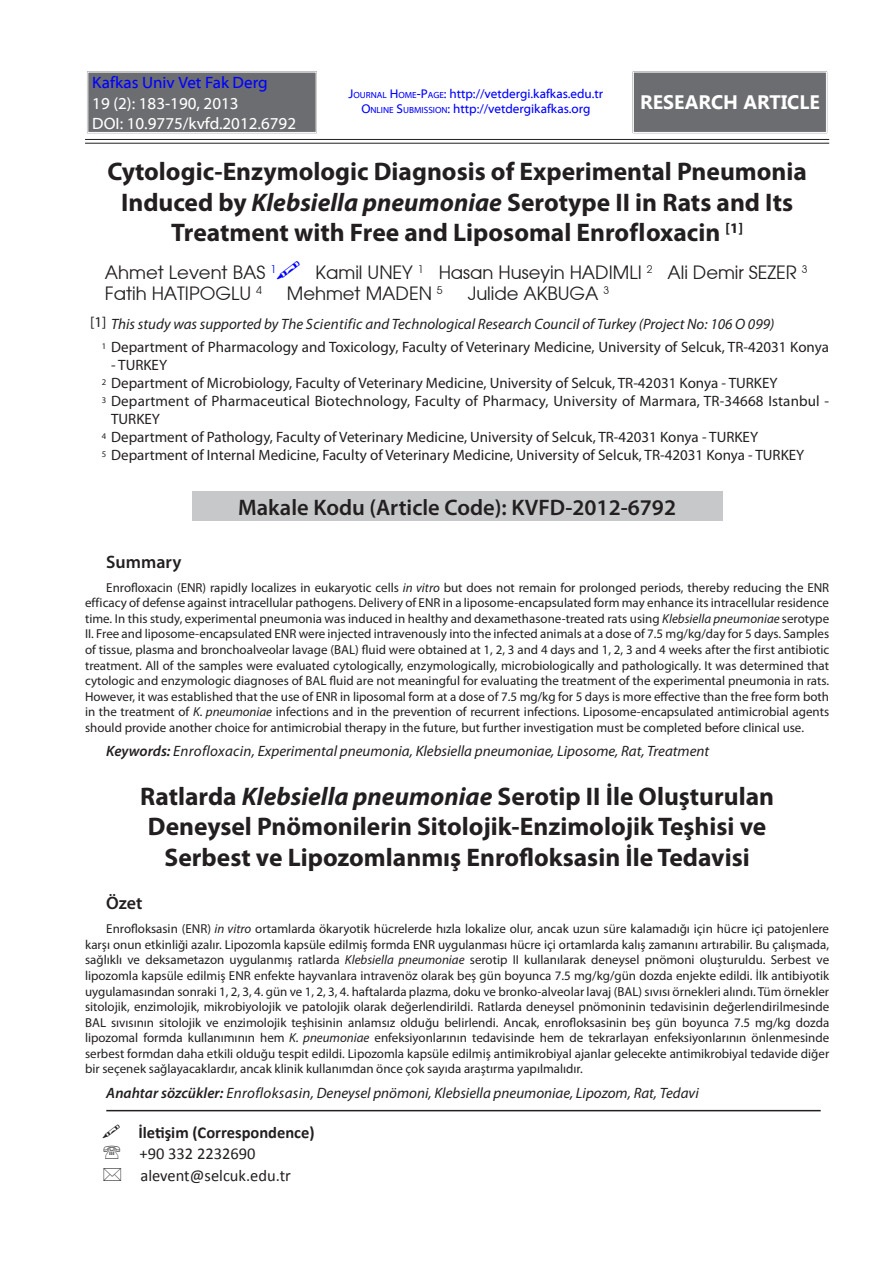
<style>
.page{position:relative;width:893px;height:1263px;background:#fff}
.page>*{position:absolute;margin:0;border:0;box-sizing:border-box;transform-origin:0 0}
.ORIJINAL_BASLIK{font:700 25.5px/30.6px "Myriad Pro";color:#231f20;text-align:center}
.t1{font:600 22.5px "Myriad Pro";color:#231f20}
.t2{font:700 19.5px "Segoe UI";color:#fff}
.t3{font:18px "TR Avalon Plain";color:#231f20}
.t4{font:600 18px "Myriad Pro";color:#231f20}
.t5{font:16.5px "Myriad Web Pro";color:#fff}
.t6{font:16.5px "Calibri";color:#231f20}
.t7{font:700 16.5px "Calibri";color:#231f20}
.t8{font:16.5px "Myriad Web Pro";color:#00f}
.t9{font:15px/18px "Myriad Pro";color:#231f20}
.t10{font:italic 15px "Myriad Pro";color:#231f20}
.SUMMARY_PARAGRAF{font:12.9px/15.6px "Myriad Pro";color:#231f20;text-align:justify}
.t11{font:12.75px "Myriad Web Pro";color:#00f}
.t12{font:8.7px "Myriad Pro";color:#231f20}
.s1{font-style:inherit}
.s2{font-size:8.85px}
.s3{font-style:italic}
.s4{font-weight:600}
</style>
<div class="page">
<div style="left:192px;top:491px;width:530px;height:30px;background:#c7c8ca"></div>
<hr style="left:106px;top:1110px;width:715px;height:1px;background:#231f20">
<div style="left:635px;top:74px;width:190px;height:57px;background:#6c6d70"></div>
<div style="left:632px;top:70px;width:196px;height:64px;border:1px solid #fff"></div>
<div style="left:633px;top:72px;width:194px;height:61px;border:1px solid #fff"></div>
<hr style="left:85px;top:139px;width:744px;height:1px;background:#231f20">
<hr style="left:85px;top:143px;width:744px;height:1px;background:#231f20">
<div style="left:90px;top:74px;width:224px;height:57px;background:#6c6d70"></div>
<div style="left:86px;top:70px;width:232px;height:64px;border:1px solid #fff"></div>
<div style="left:88px;top:72px;width:228px;height:61px;border:1px solid #fff"></div>
<p class="t8" style="left:92px;top:73px;width:177px">Kafkas Univ Vet Fak Derg</p>
<p class="t5" style="left:92px;top:95px;width:148px">19 (2): 183-190, 2013</p>
<p class="t5" style="left:92px;top:115px;width:205px">DOI: 10.9775/kvfd.2012.6792</p>
<p class="t11" style="left:349px;top:87px;width:256px"><span class="s1">J</span><span class="s2">OURNAL</span> <span class="s1">H</span><span class="s2">OME</span><span class="s1">-P</span><span class="s2">AGE</span><span class="s1">:</span> http://vetdergi.kafkas.edu.tr</p>
<p class="t11" style="left:361px;top:102px;width:231px"><span class="s1">O</span><span class="s2">NLINE</span> <span class="s1">S</span><span class="s2">UBMISSION</span><span class="s1">:</span> http://vetdergikafkas.org</p>
<p class="t2" style="left:640px;top:89px;width:181px">RESEARCH ARTICLE</p>
<p class="ORIJINAL_BASLIK" style="left:107px;top:155px;width:701px">Cytologic-Enzymologic Diagnosis of Experimental Pneumonia<br>Induced by <span class="s3">Klebsiella pneumoniae</span> Serotype II in Rats and Its<br>Treatment with Free and Liposomal Enrofloxacin <sup>[1]</sup></p>
<p class="t3" style="left:105px;top:261px;width:173px">Ahmet Levent BAS <sup>1</sup></p>
<p class="t3" style="left:316px;top:261px;width:493px">Kamil UNEY <sup>1</sup> Hasan Huseyin HADIMLI <sup>2</sup> Ali Demir SEZER <sup>3</sup></p>
<p class="t3" style="left:105px;top:282px;width:158px">Fatih HATIPOGLU <sup>4</sup></p>
<p class="t3" style="left:287px;top:282px;width:157px">Mehmet MADEN <sup>5</sup></p>
<p class="t3" style="left:468px;top:282px;width:143px">Julide AKBUGA <sup>3</sup></p>
<p class="t9" style="left:90px;top:313px;width:18px">[1]</p>
<p class="t12" style="left:102px;top:341px;width:6px">1</p>
<p class="t12" style="left:102px;top:377px;width:6px">2</p>
<p class="t12" style="left:102px;top:395px;width:6px">3</p>
<p class="t12" style="left:102px;top:431px;width:6px">4</p>
<p class="t12" style="left:102px;top:449px;width:6px">5</p>
<p class="t10" style="left:111px;top:315px;width:665px">This study was supported by The Scientific and Technological Research Council of Turkey (Project No: 106 O 099)</p>
<p class="t9" style="left:111px;top:337px;width:719px">Department of Pharmacology and Toxicology, Faculty of Veterinary Medicine, University of Selcuk, TR-42031 Konya</p>
<p class="t9" style="left:111px;top:355px;width:58px">- TURKEY</p>
<p class="t9" style="left:111px;top:373px;width:668px">Department of Microbiology, Faculty of Veterinary Medicine, University of Selcuk, TR-42031 Konya - TURKEY</p>
<p class="t9" style="left:111px;top:391px;width:719px">Department of Pharmaceutical Biotechnology, Faculty of Pharmacy, University of Marmara, TR-34668 Istanbul -<br>TURKEY</p>
<p class="t9" style="left:111px;top:427px;width:648px">Department of Pathology, Faculty of Veterinary Medicine, University of Selcuk, TR-42031 Konya - TURKEY</p>
<p class="t9" style="left:111px;top:445px;width:695px">Department of Internal Medicine, Faculty of Veterinary Medicine, University of Selcuk, TR-42031 Konya - TURKEY</p>
<p class="t1" style="left:238px;top:493px;width:439px">Makale Kodu (Article Code): KVFD-2012-6792</p>
<p class="t4" style="left:106px;top:550px;width:77px">Summary</p>
<p class="SUMMARY_PARAGRAF" style="left:85px;top:579px;width:746px;text-indent:21px">Enrofloxacin (ENR) rapidly localizes in eukaryotic cells <span class="s3">in vitro</span> but does not remain for prolonged periods, thereby reducing the ENR efficacy of defense against intracellular pathogens. Delivery of ENR in a liposome-encapsulated form may enhance its intracellular residence time. In this study, experimental pneumonia was induced in healthy and dexamethasone-treated rats using <span class="s3">Klebsiella pneumoniae</span> serotype II. Free and liposome-encapsulated ENR were injected intravenously into the infected animals at a dose of 7.5 mg/kg/day for 5 days. Samples of tissue, plasma and bronchoalveolar lavage (BAL) fluid were obtained at 1, 2, 3 and 4 days and 1, 2, 3 and 4 weeks after the first antibiotic treatment. All of the samples were evaluated cytologically, enzymologically, microbiologically and pathologically. It was determined that cytologic and enzymologic diagnoses of BAL fluid are not meaningful for evaluating the treatment of the experimental pneumonia in rats.<br>However, it was established that the use of ENR in liposomal form at a dose of 7.5 mg/kg for 5 days is more effective than the free form both in the treatment of <span class="s3">K. pneumoniae</span> infections and in the prevention of recurrent infections. Liposome-encapsulated antimicrobial agents should provide another choice for antimicrobial therapy in the future, but further investigation must be completed before clinical use.</p>
<p class="t10" style="left:106px;top:742px;width:604px"><span class="s4">Keywords:</span> Enrofloxacin, Experimental pneumonia, Klebsiella pneumoniae, Liposome, Rat, Treatment</p>
<p class="ORIJINAL_BASLIK" style="left:140px;top:780px;width:635px">Ratlarda <span class="s3">Klebsiella pneumoniae</span> Serotip II İle Oluşturulan<br>Deneysel Pnömonilerin Sitolojik-Enzimolojik Teşhisi ve</p>
<p class="ORIJINAL_BASLIK" style="left:165px;top:841px;width:587px">Serbest ve Lipozomlanmış Enrofloksasin İle Tedavisi</p>
<p class="t4" style="left:106px;top:892px;width:38px">Özet</p>
<p class="SUMMARY_PARAGRAF" style="left:85px;top:921px;width:746px;text-indent:21px">Enrofloksasin (ENR) <span class="s3">in vitro</span> ortamlarda ökaryotik hücrelerde hızla lokalize olur, ancak uzun süre kalamadığı için hücre içi patojenlere karşı onun etkinliği azalır. Lipozomla kapsüle edilmiş formda ENR uygulanması hücre içi ortamlarda kalış zamanını artırabilir. Bu çalışmada, sağlıklı ve deksametazon uygulanmış ratlarda <span class="s3">Klebsiella pneumoniae</span> serotip II kullanılarak deneysel pnömoni oluşturuldu. Serbest ve lipozomla kapsüle edilmiş ENR enfekte hayvanlara intravenöz olarak beş gün boyunca 7.5 mg/kg/gün dozda enjekte edildi. İlk antibiyotik uygulamasından sonraki 1, 2, 3, 4. gün ve 1, 2, 3, 4. haftalarda plazma, doku ve bronko-alveolar lavaj (BAL) sıvısı örnekleri alındı. Tüm örnekler sitolojik, enzimolojik, mikrobiyolojik ve patolojik olarak değerlendirildi. Ratlarda deneysel pnömoninin tedavisinin değerlendirilmesinde BAL sıvısının sitolojik ve enzimolojik teşhisinin anlamsız olduğu belirlendi. Ancak, enrofloksasinin beş gün boyunca 7.5 mg/kg dozda lipozomal formda kullanımının hem <span class="s3">K. pneumoniae</span> enfeksiyonlarının tedavisinde hem de tekrarlayan enfeksiyonlarının önlenmesinde serbest formdan daha etkili olduğu tespit edildi. Lipozomla kapsüle edilmiş antimikrobiyal ajanlar gelecekte antimikrobiyal tedavide diğer bir seçenek sağlayacaklardır, ancak klinik kullanımdan önce çok sayıda araştırma yapılmalıdır.</p>
<p class="t10" style="left:106px;top:1083px;width:594px"><span class="s4">Anahtar sözcükler:</span> Enrofloksasin, Deneysel pnömoni, Klebsiella pneumoniae, Lipozom, Rat, Tedavi</p>
<p class="t7" style="left:138px;top:1122px;width:178px">İletişim (Correspondence)</p>
<p class="t6" style="left:140px;top:1144px;width:118px">+90 332 2232690</p>
<p class="t6" style="left:140px;top:1165px;width:152px">alevent@selcuk.edu.tr</p>
</div>
